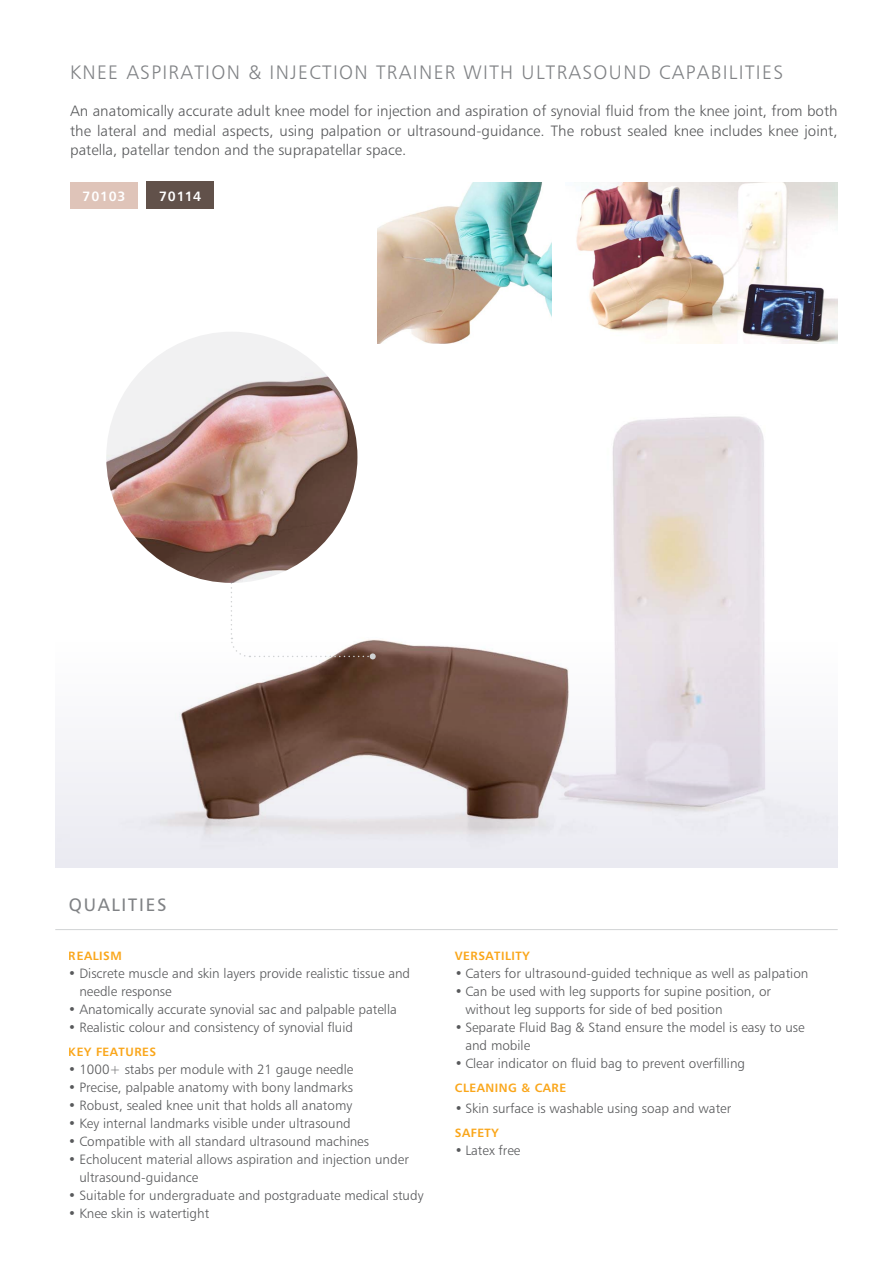
<style>
.page{position:relative;width:893px;height:1263px;background:#fff}
.page>*{position:absolute;margin:0;border:0;box-sizing:border-box;transform-origin:0 0}
.t1{font:19.5px "Humanist 777 BT Light B";letter-spacing:.07em;color:#808285}
.t2{font:18px "Humanist 777 BT Roman B";letter-spacing:.1em;color:#808285}
.t3{font:15px/19.5px "Humanist 777 BT Light B";color:#58595b;text-align:justify}
.t4{font:13.5px/18px "Humanist 777 BT Light B";color:#58595b}
.t5{font:13.5px "Humanist 777 BT Bold B";letter-spacing:.055em;color:#fff}
.t6{font:12px "Humanist 777 BT Bold B";letter-spacing:.04em;color:#faa61a}
</style>
<div class="page">
<img style="left:106px;top:332px;width:251px;height:244px">
<div style="left:70px;top:182px;width:68px;height:27px;background:#dfc4b9"></div>
<div style="left:146px;top:182px;width:68px;height:27px;background:#61514a"></div>
<img style="left:576px;top:182px;width:262px;height:162px">
<img style="left:377px;top:182px;width:174px;height:162px">
<svg style="left:55px;top:576px;width:783px;height:291px"></svg>
<hr style="left:55px;top:929px;width:783px;height:1px;background:#d1d3d4">
<h1 class="t1" style="left:70px;top:60px;width:714px">KNEE ASPIRATION &amp; INJECTION TRAINER WITH ULTRASOUND CAPABILITIES</h1>
<p class="t3" style="left:70px;top:101px;width:769px">An anatomically accurate adult knee model for injection and aspiration of synovial fluid from the knee joint, from both the lateral and medial aspects, using palpation or ultrasound-guidance. The robust sealed knee includes knee joint, patella, patellar tendon and the suprapatellar space.</p>
<p class="t5" style="left:83px;top:188px;width:45px">70103</p>
<p class="t5" style="left:159px;top:188px;width:43px">70114</p>
<h2 class="t2" style="left:69px;top:893px;width:99px">QUALITIES</h2>
<p class="t6" style="left:69px;top:948px;width:54px">REALISM</p>
<p class="t4" style="left:79px;top:964px;width:332px;text-indent:-11px">• Discrete muscle and skin layers provide realistic tissue and needle response</p>
<p class="t4" style="left:69px;top:1000px;width:329px">• Anatomically accurate synovial sac and palpable patella</p>
<p class="t4" style="left:69px;top:1018px;width:286px">• Realistic colour and consistency of synovial fluid</p>
<p class="t6" style="left:69px;top:1044px;width:89px">KEY FEATURES</p>
<p class="t4" style="left:69px;top:1060px;width:286px">• 1000+ stabs per module with 21 gauge needle</p>
<p class="t4" style="left:69px;top:1078px;width:286px">• Precise, palpable anatomy with bony landmarks</p>
<p class="t4" style="left:69px;top:1096px;width:285px">• Robust, sealed knee unit that holds all anatomy</p>
<p class="t4" style="left:69px;top:1114px;width:283px">• Key internal landmarks visible under ultrasound</p>
<p class="t4" style="left:69px;top:1132px;width:302px">• Compatible with all standard ultrasound machines</p>
<p class="t4" style="left:79px;top:1150px;width:331px;text-indent:-11px">• Echolucent material allows aspiration and injection under ultrasound-guidance</p>
<p class="t4" style="left:69px;top:1186px;width:356px">• Suitable for undergraduate and postgraduate medical study</p>
<p class="t4" style="left:69px;top:1204px;width:142px">• Knee skin is watertight</p>
<p class="t6" style="left:455px;top:948px;width:76px">VERSATILITY</p>
<p class="t4" style="left:455px;top:964px;width:355px">• Caters for ultrasound-guided technique as well as palpation</p>
<p class="t4" style="left:465px;top:982px;width:307px;text-indent:-11px">• Can be used with leg supports for supine position, or without leg supports for side of bed position</p>
<p class="t4" style="left:465px;top:1018px;width:341px;text-indent:-11px">• Separate Fluid Bag &amp; Stand ensure the model is easy to use and mobile</p>
<p class="t4" style="left:455px;top:1054px;width:292px">• Clear indicator on fluid bag to prevent overfilling</p>
<p class="t6" style="left:455px;top:1080px;width:113px">CLEANING &amp; CARE</p>
<p class="t4" style="left:455px;top:1099px;width:278px">• Skin surface is washable using soap and water</p>
<p class="t6" style="left:455px;top:1125px;width:45px">SAFETY</p>
<p class="t4" style="left:455px;top:1141px;width:67px">• Latex free</p>
</div>
